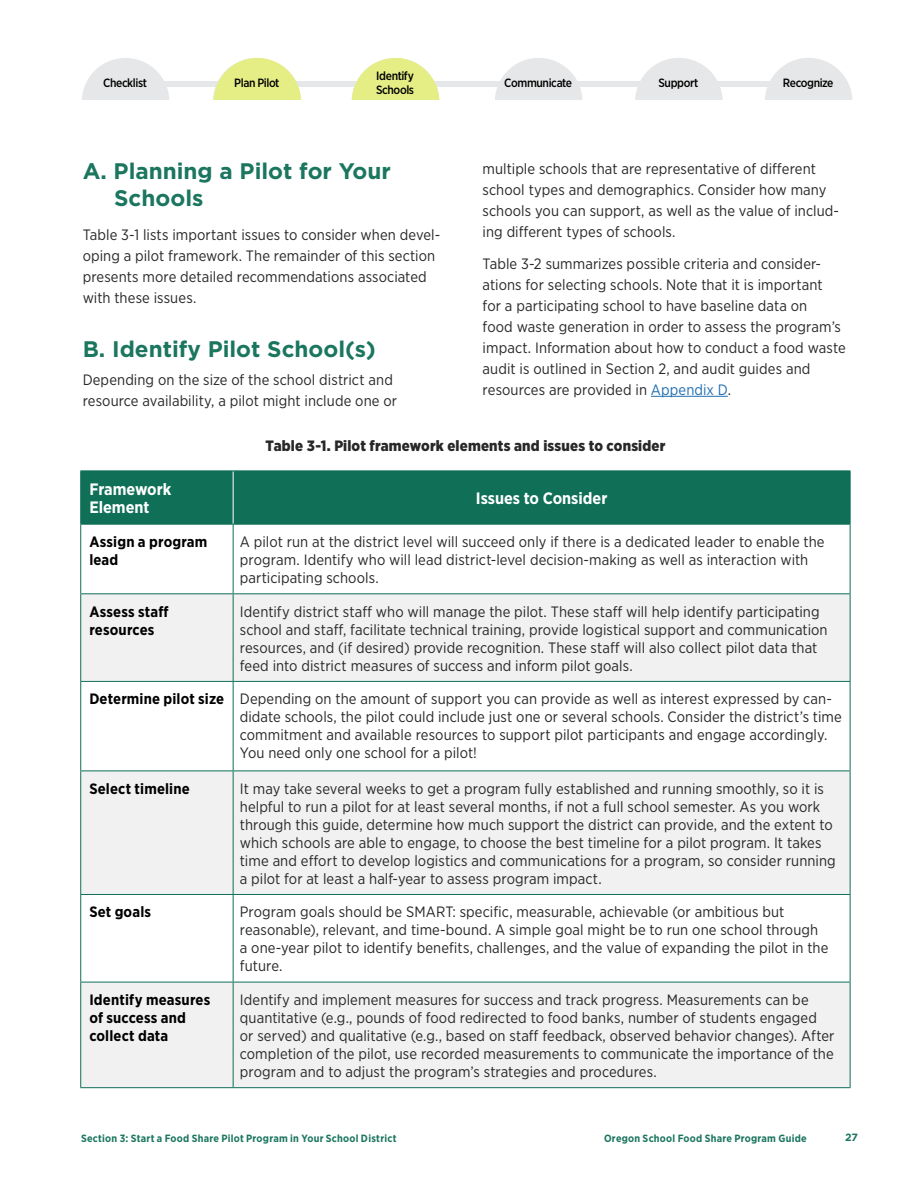
<style>
.page{position:relative;width:918px;height:1188px;background:#fff}
.page>*{position:absolute;margin:0;border:0;box-sizing:border-box;transform-origin:0 0}
._0_Heading_2{font:700 22.5px/27px "Gotham";color:#1b765f}
.Table_Head1{font:700 16.5px/18px "Gotham Narrow";color:#fff}
.Table_body{font:15px/18px "Gotham Narrow";letter-spacing:.005em;color:#292829}
.Body_1{font:15px/21px "Gotham Narrow";letter-spacing:.005em;color:#292829}
.Table_body-2{font:700 15px/18px "Gotham Narrow";letter-spacing:.01em;color:#000}
.Figure_title{font:900 15px "Gotham Narrow";letter-spacing:.01em;color:#292829}
.t1{font:500 12px/13.5px "Gotham Narrow";letter-spacing:-.035em;color:#000}
.t2{font:700 10.5px "Gotham Narrow";letter-spacing:.02em;color:#1b765f}
.t3{font:700 10.5px "Gotham";color:#1b765f}
.s1{color:#216eb1}
</style>
<div class="page">
<div style="left:95px;top:81px;width:749px;height:5px;background:#e6e7e8"></div>
<svg style="left:82px;top:58px;width:87px;height:42px"></svg>
<svg style="left:495px;top:58px;width:87px;height:42px"></svg>
<svg style="left:635px;top:58px;width:88px;height:42px"></svg>
<svg style="left:765px;top:58px;width:87px;height:42px"></svg>
<div style="left:81px;top:472px;width:769px;height:52px;background:#0f6f57"></div>
<div style="left:81px;top:594px;width:769px;height:493px;background:#f1f1f2"></div>
<svg style="left:81px;top:682px;width:769px;height:300px"></svg>
<hr style="left:233px;top:471px;width:1px;height:53px;background:#fff">
<hr style="left:80px;top:525px;width:1px;height:68px;background:#0f6f57">
<hr style="left:233px;top:525px;width:1px;height:68px;background:#0f6f57">
<hr style="left:850px;top:525px;width:1px;height:68px;background:#0f6f57">
<hr style="left:80px;top:594px;width:1px;height:87px;background:#0f6f57">
<hr style="left:80px;top:682px;width:1px;height:89px;background:#0f6f57">
<hr style="left:80px;top:771px;width:1px;height:123px;background:#0f6f57">
<hr style="left:80px;top:895px;width:1px;height:87px;background:#0f6f57">
<hr style="left:80px;top:982px;width:1px;height:105px;background:#0f6f57">
<hr style="left:80px;top:593px;width:153px;height:1px;background:#0f6f57">
<hr style="left:233px;top:593px;width:617px;height:1px;background:#0f6f57">
<hr style="left:233px;top:594px;width:1px;height:87px;background:#0f6f57">
<hr style="left:850px;top:594px;width:1px;height:87px;background:#0f6f57">
<hr style="left:233px;top:682px;width:1px;height:89px;background:#0f6f57">
<hr style="left:850px;top:682px;width:1px;height:89px;background:#0f6f57">
<hr style="left:233px;top:771px;width:1px;height:123px;background:#0f6f57">
<hr style="left:850px;top:771px;width:1px;height:123px;background:#0f6f57">
<hr style="left:233px;top:895px;width:1px;height:87px;background:#0f6f57">
<hr style="left:850px;top:895px;width:1px;height:87px;background:#0f6f57">
<hr style="left:233px;top:982px;width:1px;height:105px;background:#0f6f57">
<hr style="left:850px;top:982px;width:1px;height:105px;background:#0f6f57">
<hr style="left:80px;top:681px;width:153px;height:1px;background:#0f6f57">
<hr style="left:233px;top:681px;width:617px;height:1px;background:#0f6f57">
<hr style="left:80px;top:771px;width:153px;height:1px;background:#0f6f57">
<hr style="left:233px;top:771px;width:617px;height:1px;background:#0f6f57">
<hr style="left:80px;top:894px;width:153px;height:1px;background:#0f6f57">
<hr style="left:233px;top:894px;width:617px;height:1px;background:#0f6f57">
<hr style="left:80px;top:982px;width:153px;height:1px;background:#0f6f57">
<hr style="left:233px;top:982px;width:617px;height:1px;background:#0f6f57">
<hr style="left:80px;top:1087px;width:153px;height:1px;background:#0f6f57">
<hr style="left:233px;top:1087px;width:617px;height:1px;background:#0f6f57">
<hr style="left:80px;top:471px;width:153px;height:1px;background:#0f6f57">
<hr style="left:80px;top:471px;width:1px;height:53px;background:#0f6f57">
<hr style="left:233px;top:471px;width:617px;height:1px;background:#0f6f57">
<hr style="left:850px;top:471px;width:1px;height:53px;background:#0f6f57">
<hr style="left:80px;top:524px;width:153px;height:1px;background:#0f6f57">
<hr style="left:233px;top:524px;width:617px;height:1px;background:#0f6f57">
<hr style="left:651px;top:396px;width:77px;height:1px;background:#216eb1">
<svg style="left:213px;top:58px;width:88px;height:42px"></svg>
<svg style="left:352px;top:58px;width:87px;height:42px"></svg>
<p class="t1" style="left:234px;top:76px;width:47px">Plan Pilot</p>
<p class="t1" style="left:376px;top:69px;width:40px">Identify<br>Schools</p>
<p class="t1" style="left:103px;top:76px;width:45px">Checklist</p>
<p class="t1" style="left:504px;top:76px;width:69px">Communicate</p>
<p class="t1" style="left:659px;top:76px;width:41px">Support</p>
<p class="t1" style="left:783px;top:76px;width:52px">Recognize</p>
<p class="_0_Heading_2" style="left:114px;top:157px;width:278px;text-indent:-31px">A. Planning a Pilot for Your<br>Schools</p>
<p class="Body_1" style="left:83px;top:224px;width:359px">Table 3-1 lists important issues to consider when devel&shy;oping a pilot framework. The remainder of this section presents more detailed recommendations associated with these issues.</p>
<p class="_0_Heading_2" style="left:83px;top:335px;width:295px">B. Identify Pilot School(s)</p>
<p class="Body_1" style="left:83px;top:369px;width:316px">Depending on the size of the school district and resource availability, a pilot might include one or</p>
<p class="Body_1" style="left:483px;top:158px;width:358px">multiple schools that are representative of different school types and demographics. Consider how many schools you can support, as well as the value of includ&shy;ing different types of schools.</p>
<p class="Body_1" style="left:483px;top:253px;width:365px">Table 3-2 summarizes possible criteria and consider&shy;ations for selecting schools. Note that it is important<br>for a participating school to have baseline data on<br>food waste generation in order to assess the program’s impact. Information about how to conduct a food waste audit is outlined in Section 2, and audit guides and resources are provided in <span class="s1">Appendix D</span>.</p>
<p class="Figure_title" style="left:265px;top:436px;width:402px">Table 3-1. Pilot framework elements and issues to consider</p>
<p class="Table_Head1" style="left:89px;top:480px;width:83px">Framework<br>Element</p>
<p class="Table_Head1" style="left:476px;top:489px;width:133px">Issues to Consider</p>
<p class="Table_body-2" style="left:89px;top:533px;width:120px">Assign a program lead</p>
<p class="Table_body" style="left:240px;top:532px;width:586px">A pilot run at the district level will succeed only if there is a dedicated leader to enable the program. Identify who will lead district-level decision-making as well as interaction with participating schools.</p>
<p class="Table_body-2" style="left:89px;top:602px;width:81px">Assess staff resources</p>
<p class="Table_body" style="left:240px;top:602px;width:589px">Identify district staff who will manage the pilot. These staff will help identify participating school and staff, facilitate technical training, provide logistical support and communication resources, and (if desired) provide recognition. These staff will also collect pilot data that feed into district measures of success and inform pilot goals.</p>
<p class="Table_body-2" style="left:89px;top:690px;width:136px">Determine pilot size</p>
<p class="Table_body" style="left:240px;top:690px;width:603px">Depending on the amount of support you can provide as well as interest expressed by can&shy;didate schools, the pilot could include just one or several schools. Consider the district’s time commitment and available resources to support pilot participants and engage accordingly.<br>You need only one school for a pilot!</p>
<p class="Table_body-2" style="left:89px;top:779px;width:102px">Select timeline</p>
<p class="Table_body" style="left:240px;top:779px;width:597px">It may take several weeks to get a program fully established and running smoothly, so it is helpful to run a pilot for at least several months, if not a full school semester. As you work through this guide, determine how much support the district can provide, and the extent to which schools are able to engage, to choose the best timeline for a pilot program. It takes time and effort to develop logistics and communications for a program, so consider running a pilot for at least a half-year to assess program impact.</p>
<p class="Table_body-2" style="left:89px;top:903px;width:63px">Set goals</p>
<p class="Table_body" style="left:240px;top:903px;width:590px">Program goals should be SMART: specific, measurable, achievable (or ambitious but reasonable), relevant, and time-bound. A simple goal might be to run one school through a one-year pilot to identify benefits, challenges, and the value of expanding the pilot in the future.</p>
<p class="Table_body-2" style="left:89px;top:990px;width:122px">Identify measures of success and collect data</p>
<p class="Table_body" style="left:240px;top:990px;width:596px">Identify and implement measures for success and track progress. Measurements can be quantitative (e.g., pounds of food redirected to food banks, number of students engaged<br>or served) and qualitative (e.g., based on staff feedback, observed behavior changes). After completion of the pilot, use recorded measurements to communicate the importance of the program and to adjust the program’s strategies and procedures.</p>
<p class="t2" style="left:81px;top:1131px;width:317px">Section 3: Start a Food Share Pilot Program in Your School District</p>
<p class="t2" style="left:604px;top:1131px;width:204px">Oregon School Food Share Program Guide</p>
<p class="t3" style="left:845px;top:1130px;width:15px">27</p>
</div>
